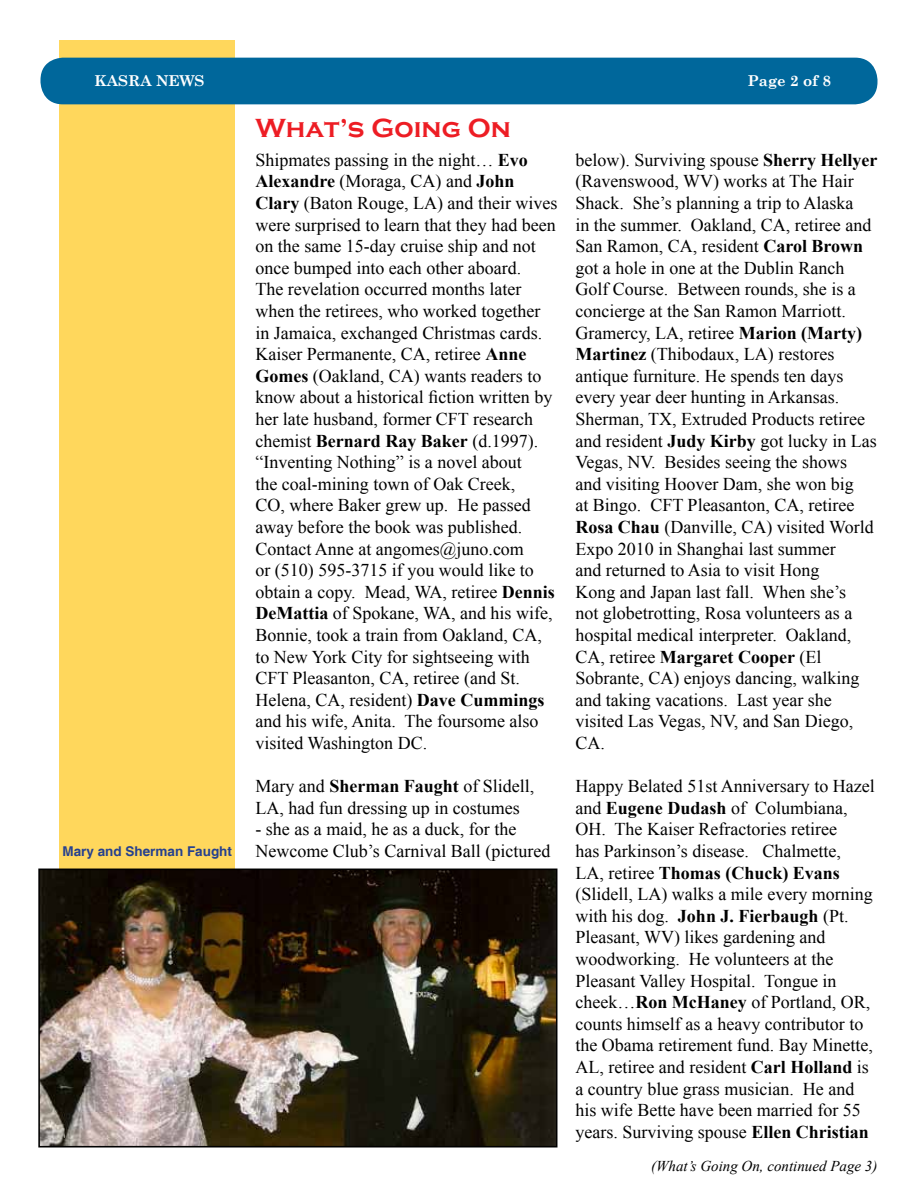
<style>
.page{position:relative;width:918px;height:1188px;background:#fff}
.page>*{position:absolute;margin:0;border:0;box-sizing:border-box;transform-origin:0 0}
.t1{font:700 27px "Copperplate Gothic";color:#ed1d24}
.t2{font:18px/21.6px "Times New Roman";color:#000}
.t3{font:italic 15px "Times New Roman";color:#000}
.t4{font:700 15px "Century Schoolbook";color:#fff}
.t5{font:700 13.5px "Helvetica";color:#25408f}
.s1{font-weight:700}
</style>
<div class="page">
<div style="left:59px;top:40px;width:175px;height:1108px;background:#ffd75c"></div>
<div style="left:40px;top:58px;width:838px;height:46px;background:#00679b;border-radius:22px"></div>
<img style="left:41px;top:872px;width:513px;height:273px">
<div style="left:38px;top:869px;width:519px;height:279px;border:2px solid #000"></div>
<p class="t4" style="left:94px;top:69px;width:112px">KASRA NEWS</p>
<p class="t4" style="left:748px;top:69px;width:85px">Page 2 of 8</p>
<h1 class="t1" style="left:255px;top:113px;width:257px">What’s Going On</h1>
<p class="t2" style="left:255px;top:149px;width:304px">Shipmates passing in the night… <span class="s1">Evo Alexandre</span> (Moraga, CA) and <span class="s1">John Clary</span> (Baton Rouge, LA) and their wives were surprised to learn that they had been on the same 15-day cruise ship and not once bumped into each other aboard.<br>The revelation occurred months later when the retirees, who worked together in Jamaica, exchanged Christmas cards.<br>Kaiser Permanente, CA, retiree <span class="s1">Anne Gomes</span> (Oakland, CA) wants readers to know about a historical fiction written by her late husband, former CFT research chemist <span class="s1">Bernard Ray Baker</span> (d.1997). “Inventing Nothing” is a novel about<br>the coal-mining town of Oak Creek,<br>CO, where Baker grew up. He passed away before the book was published.<br>Contact Anne at angomes@juno.com<br>or (510) 595-3715 if you would like to obtain a copy. Mead, WA, retiree <span class="s1">Dennis DeMattia</span> of Spokane, WA, and his wife, Bonnie, took a train from Oakland, CA, to New York City for sightseeing with CFT Pleasanton, CA, retiree (and St.<br>Helena, CA, resident) <span class="s1">Dave Cummings </span>and his wife, Anita. The foursome also visited Washington DC.</p>
<p class="t2" style="left:255px;top:775px;width:280px">Mary and <span class="s1">Sherman Faught</span> of Slidell,<br>LA, had fun dressing up in costumes</p>
<p class="t2" style="left:255px;top:818px;width:296px">- she as a maid, he as a duck, for the<br>Newcome Club’s Carnival Ball (pictured</p>
<p class="t2" style="left:575px;top:149px;width:304px">below). Surviving spouse <span class="s1">Sherry Hellyer </span>(Ravenswood, WV) works at The Hair Shack. She’s planning a trip to Alaska<br>in the summer. Oakland, CA, retiree and San Ramon, CA, resident <span class="s1">Carol Brown </span>got a hole in one at the Dublin Ranch Golf Course. Between rounds, she is a concierge at the San Ramon Marriott.<br>Gramercy, LA, retiree <span class="s1">Marion (Marty)<br>Martinez</span> (Thibodaux, LA) restores antique furniture. He spends ten days every year deer hunting in Arkansas.<br>Sherman, TX, Extruded Products retiree and resident <span class="s1">Judy Kirby</span> got lucky in Las Vegas, NV. Besides seeing the shows and visiting Hoover Dam, she won big<br>at Bingo. CFT Pleasanton, CA, retiree <span class="s1">Rosa Chau</span> (Danville, CA) visited World Expo 2010 in Shanghai last summer<br>and returned to Asia to visit Hong<br>Kong and Japan last fall. When she’s<br>not globetrotting, Rosa volunteers as a hospital medical interpreter. Oakland, CA, retiree <span class="s1">Margaret Cooper</span> (El Sobrante, CA) enjoys dancing, walking and taking vacations. Last year she visited Las Vegas, NV, and San Diego, CA.</p>
<p class="t2" style="left:575px;top:775px;width:301px">Happy Belated 51st Anniversary to Hazel and <span class="s1">Eugene Dudash</span> of Columbiana, OH. The Kaiser Refractories retiree<br>has Parkinson’s disease. Chalmette,<br>LA, retiree <span class="s1">Thomas (Chuck) Evans </span>(Slidell, LA) walks a mile every morning with his dog. <span class="s1">John J. Fierbaugh</span> (Pt.<br>Pleasant, WV) likes gardening and woodworking. He volunteers at the Pleasant Valley Hospital. Tongue in cheek…<span class="s1">Ron McHaney</span> of Portland, OR, counts himself as a heavy contributor to the Obama retirement fund. Bay Minette, AL, retiree and resident <span class="s1">Carl Holland</span> is a country blue grass musician. He and his wife Bette have been married for 55 years. Surviving spouse <span class="s1">Ellen Christian</span></p>
<p class="t3" style="left:651px;top:1156px;width:228px">(What’s Going On, continued Page 3)</p>
<p class="t5" style="left:63px;top:843px;width:171px">Mary and Sherman Faught</p>
</div>
